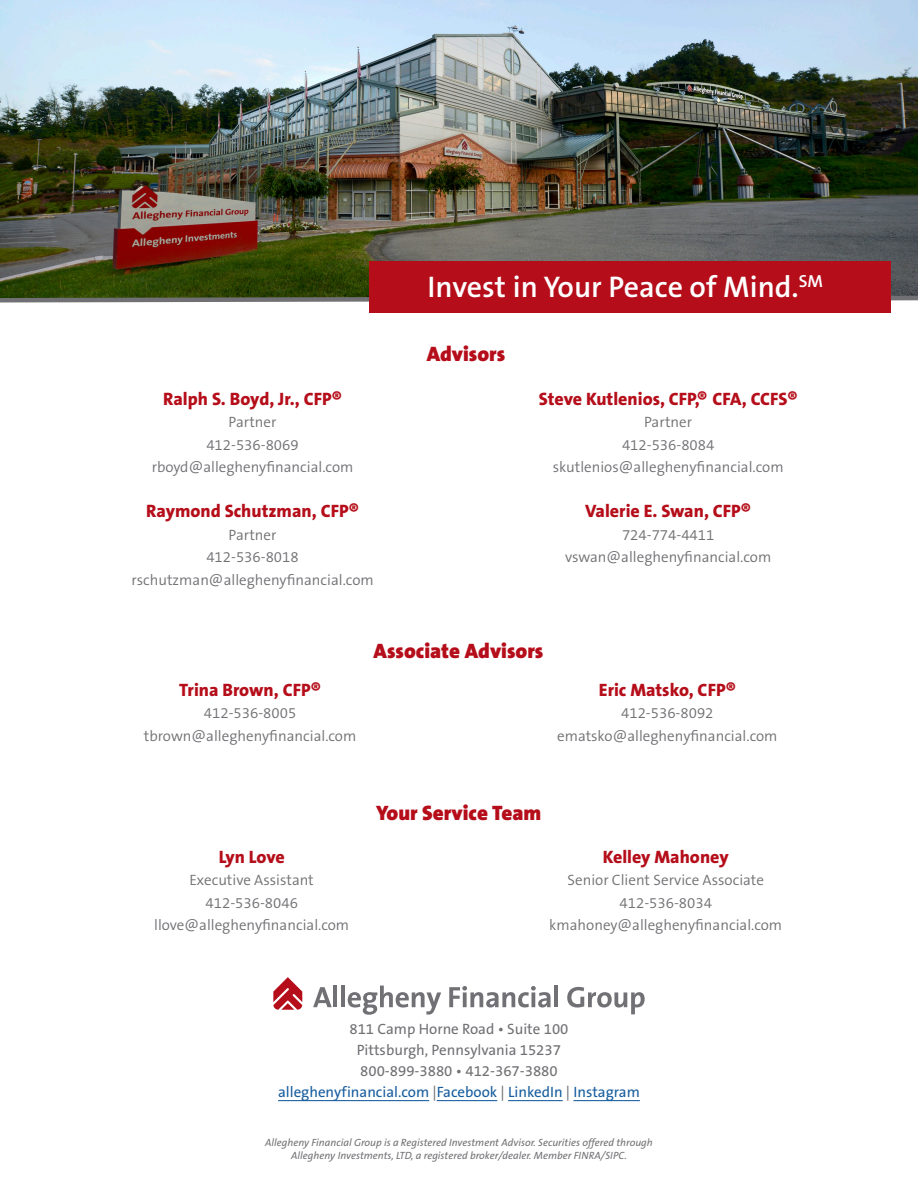
<style>
.page{position:relative;width:918px;height:1188px;background:#fff}
.page>*{position:absolute;margin:0;border:0;box-sizing:border-box;transform-origin:0 0}
.t1{font:600 30px "The Sans B6";color:#fff}
.t2{font:900 21px "The Sans B9";color:#b50e1a}
.t3{font:800 18px "The Sans B8";color:#b50e1a}
.t4{font:300 15px/22.5px "The Sans B4";color:#717074;text-align:center}
.t5{font:15px "The Sans B5 Plain";color:#717074}
.t6{font:15px "The Sans B5 Plain";color:#175d9e}
.t7{font:italic 10.5px/12.6px "The Sans B5 Plain";color:#717074;text-align:center}
.s1{color:#717074}
</style>
<div class="page">
<hr style="left:278px;top:1100px;width:151px;height:1px;background:#175d9e">
<hr style="left:437px;top:1100px;width:60px;height:1px;background:#175d9e">
<hr style="left:508px;top:1100px;width:55px;height:1px;background:#175d9e">
<hr style="left:573px;top:1100px;width:67px;height:1px;background:#175d9e">
<svg style="left:313px;top:987px;width:19px;height:20px"></svg>
<hr style="left:334px;top:986px;width:3px;height:21px;background:#717074">
<hr style="left:341px;top:986px;width:4px;height:21px;background:#717074">
<svg style="left:348px;top:986px;width:93px;height:29px"></svg>
<svg style="left:449px;top:986px;width:102px;height:22px"></svg>
<hr style="left:554px;top:986px;width:4px;height:21px;background:#717074">
<svg style="left:567px;top:987px;width:78px;height:27px"></svg>
<svg style="left:273px;top:977px;width:29px;height:33px"></svg>
<img style="left:0;top:0;width:918px;height:294px">
<svg style="left:0;top:294px;width:918px;height:11px"></svg>
<div style="left:370px;top:261px;width:521px;height:52px;background:#b50e1a"></div>
<p class="t1" style="left:428px;top:271px;width:397px">Invest in Your Peace of Mind.<sup>SM</sup></p>
<p class="t3" style="left:163px;top:389px;width:180px">Ralph S. Boyd, Jr., CFP®</p>
<p class="t4" style="left:229px;top:412px;width:49px">Partner</p>
<p class="t4" style="left:206px;top:434px;width:94px">412-536-8069</p>
<p class="t4" style="left:152px;top:457px;width:203px">rboyd@alleghenyfinancial.com</p>
<p class="t3" style="left:146px;top:502px;width:214px">Raymond Schutzman, CFP®</p>
<p class="t4" style="left:229px;top:524px;width:49px">Partner</p>
<p class="t4" style="left:206px;top:547px;width:94px">412-536-8018</p>
<p class="t4" style="left:131px;top:569px;width:244px">rschutzman@alleghenyfinancial.com</p>
<p class="t2" style="left:427px;top:343px;width:80px">Advisors</p>
<p class="t3" style="left:539px;top:389px;width:260px">Steve Kutlenios, CFP,® CFA, CCFS®</p>
<p class="t4" style="left:644px;top:412px;width:49px">Partner</p>
<p class="t4" style="left:622px;top:434px;width:94px">412-536-8084</p>
<p class="t4" style="left:553px;top:457px;width:232px">skutlenios@alleghenyfinancial.com</p>
<p class="t3" style="left:585px;top:502px;width:167px">Valerie E. Swan, CFP®</p>
<p class="t4" style="left:622px;top:524px;width:94px">724-774-4411</p>
<p class="t4" style="left:565px;top:547px;width:208px">vswan@alleghenyfinancial.com</p>
<p class="t3" style="left:179px;top:680px;width:143px">Trina Brown, CFP®</p>
<p class="t4" style="left:204px;top:702px;width:94px">412-536-8005</p>
<p class="t4" style="left:144px;top:725px;width:214px">tbrown@alleghenyfinancial.com</p>
<p class="t2" style="left:374px;top:639px;width:171px">Associate Advisors</p>
<p class="t3" style="left:599px;top:680px;width:138px">Eric Matsko, CFP®</p>
<p class="t4" style="left:621px;top:702px;width:94px">412-536-8092</p>
<p class="t4" style="left:557px;top:725px;width:222px">ematsko@alleghenyfinancial.com</p>
<p class="t3" style="left:219px;top:847px;width:67px">Lyn Love</p>
<p class="t4" style="left:189px;top:870px;width:126px">Executive Assistant<br>412-536-8046</p>
<p class="t4" style="left:154px;top:915px;width:196px">llove@alleghenyfinancial.com</p>
<p class="t2" style="left:376px;top:802px;width:167px">Your Service Team</p>
<p class="t3" style="left:603px;top:847px;width:127px">Kelley Mahoney</p>
<p class="t4" style="left:568px;top:870px;width:198px">Senior Client Service Associate</p>
<p class="t4" style="left:620px;top:892px;width:94px">412-536-8034</p>
<p class="t4" style="left:549px;top:915px;width:234px">kmahoney@alleghenyfinancial.com</p>
<p class="t5" style="left:349px;top:1021px;width:221px">811 Camp Horne Road • Suite 100</p>
<p class="t5" style="left:357px;top:1042px;width:206px">Pittsburgh, Pennsylvania 15237</p>
<p class="t5" style="left:360px;top:1063px;width:199px">800-899-3880 • 412-367-3880</p>
<p class="t6" style="left:278px;top:1084px;width:363px">alleghenyfinancial.com <span class="s1">|</span>Facebook <span class="s1">|</span> LinkedIn <span class="s1">|</span> Instagram</p>
<p class="t7" style="left:265px;top:1137px;width:389px">Allegheny Financial Group is a Registered Investment Advisor. Securities offered through<br>Allegheny Investments, LTD, a registered broker/dealer. Member FINRA/SIPC.</p>
</div>
